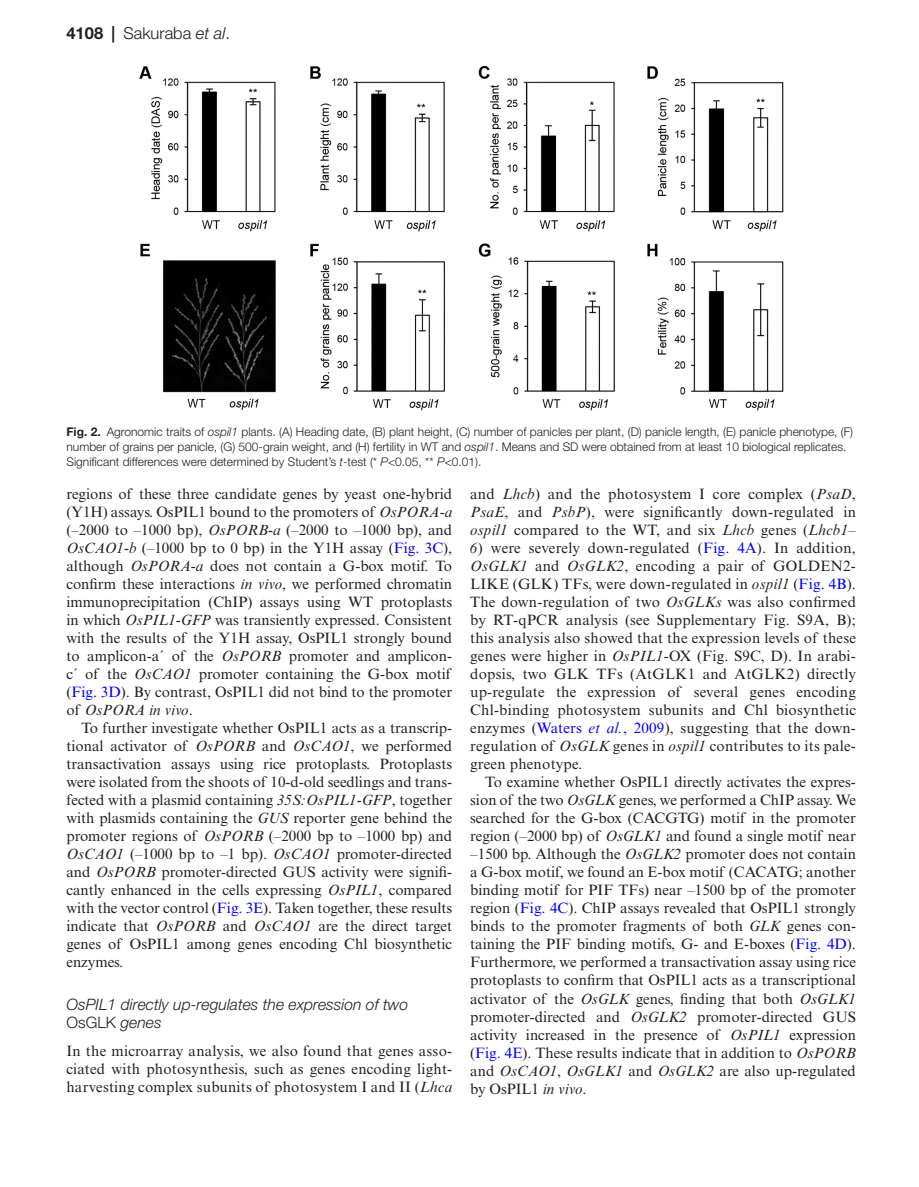
<style>
.page{position:relative;width:919px;height:1187px;background:#fff}
.page>*{position:absolute;margin:0;border:0;box-sizing:border-box;transform-origin:0 0}
.t1{font:300 16.5px "Helvetica Neue LT Std";color:#231f20}
.t2{font:italic 300 15.75px/18px "Helvetica Neue LT Std";color:#231f20}
.t3{font:15px/18px "Times New Roman MT Std";color:#231f20;text-align:justify}
.t4{font:300 12px/15px "Helvetica Neue LT Std";color:#231f20}
.s1{font-weight:700}
.s2{font-style:italic}
.s3{color:#00f}
.s4{font-style:normal}
.s5{font-style:italic;color:#00f}
</style>
<div class="page">
<img style="left:139px;top:65px;width:645px;height:346px">
<p class="t1" style="left:66px;top:23px;width:165px"><span class="s1">4108 |</span> Sakuraba <span class="s2">et al</span>.</p>
<p class="t4" style="left:66px;top:424px;width:788px"><span class="s1">Fig. 2.</span> Agronomic traits of <span class="s2">ospil1</span> plants. (A) Heading date, (B) plant height, (C) number of panicles per plant, (D) panicle length, (E) panicle phenotype, (F) number of grains per panicle, (G) 500-grain weight, and (H) fertility in WT and <span class="s2">ospil1</span>. Means and SD were obtained from at least 10 biological replicates.<br>Significant differences were determined by Student’s <span class="s2">t</span>-test (* <span class="s2">P</span>&lt;0.05, ** <span class="s2">P</span>&lt;0.01).</p>
<p class="t3" style="left:66px;top:485px;width:387px">regions of these three candidate genes by yeast one-hybrid (Y1H) assays. OsPIL1 bound to the promoters of <span class="s2">OsPORA-a </span>(–2000 to –1000 bp), <span class="s2">OsPORB-a</span> (–2000 to –1000 bp), and <span class="s2">OsCAO1-b</span> (–1000 bp to 0 bp) in the Y1H assay (<span class="s3">Fig. 3C</span>), although <span class="s2">OsPORA-a</span> does not contain a G-box motif. To confirm these interactions <span class="s2">in vivo</span>, we performed chromatin immunoprecipitation (ChIP) assays using WT protoplasts in which <span class="s2">OsPIL1-GFP</span> was transiently expressed. Consistent with the results of the Y1H assay, OsPIL1 strongly bound to amplicon-a´ of the <span class="s2">OsPORB</span> promoter and amplicon&shy;c´ of the <span class="s2">OsCAO1</span> promoter containing the G-box motif (<span class="s3">Fig. 3D</span>). By contrast, OsPIL1 did not bind to the promoter of <span class="s2">OsPORA in vivo</span>.</p>
<p class="t3" style="left:66px;top:719px;width:387px;text-indent:15px">To further investigate whether OsPIL1 acts as a transcrip&shy;tional activator of <span class="s2">OsPORB</span> and <span class="s2">OsCAO1</span>, we performed transactivation assays using rice protoplasts. Protoplasts were isolated from the shoots of 10-d-old seedlings and trans&shy;fected with a plasmid containing <span class="s2">35S:OsPIL1-GFP</span>, together with plasmids containing the <span class="s2">GUS</span> reporter gene behind the promoter regions of <span class="s2">OsPORB</span> (–2000 bp to –1000 bp) and <span class="s2">OsCAO1</span> (–1000 bp to –1 bp). <span class="s2">OsCAO1</span> promoter-directed and <span class="s2">OsPORB</span> promoter-directed GUS activity were signifi&shy;cantly enhanced in the cells expressing <span class="s2">OsPIL1</span>, compared with the vector control (<span class="s3">Fig. 3E</span>). Taken together, these results indicate that <span class="s2">OsPORB</span> and <span class="s2">OsCAO1</span> are the direct target genes of OsPIL1 among genes encoding Chl biosynthetic enzymes.</p>
<p class="t2" style="left:66px;top:994px;width:343px">OsPIL1 directly up-regulates the expression of two<br><span class="s4">OsGLK</span> genes</p>
<p class="t3" style="left:66px;top:1041px;width:387px">In the microarray analysis, we also found that genes asso&shy;ciated with photosynthesis, such as genes encoding light&shy;harvesting complex subunits of photosystem I and II (<span class="s2">Lhca</span></p>
<p class="t3" style="left:470px;top:485px;width:387px">and <span class="s2">Lhcb</span>) and the photosystem I core complex (<span class="s2">PsaD</span>, <span class="s2">PsaE</span>, and <span class="s2">PsbP</span>), were significantly down-regulated in <span class="s2">ospil1</span> compared to the WT, and six <span class="s2">Lhcb</span> genes (<span class="s2">Lhcb1</span>–</p>
<p class="t3" style="left:470px;top:539px;width:387px"><span class="s2">6</span>) were severely down-regulated (<span class="s3">Fig. 4A</span>). In addition, <span class="s2">OsGLK1</span> and <span class="s2">OsGLK2</span>, encoding a pair of GOLDEN2- LIKE (GLK) TFs, were down-regulated in <span class="s2">ospil1</span> (<span class="s3">Fig. 4B</span>).<br>The down-regulation of two <span class="s2">OsGLKs</span> was also confirmed by RT-qPCR analysis (see Supplementary Fig. S9A, B); this analysis also showed that the expression levels of these genes were higher in <span class="s2">OsPIL1</span>-OX (Fig. S9C, D). In arabi&shy;dopsis, two GLK TFs (AtGLK1 and AtGLK2) directly up-regulate the expression of several genes encoding Chl-binding photosystem subunits and Chl biosynthetic enzymes (<span class="s3">Waters</span> <span class="s5">et al.</span><span class="s3">, 2009</span>), suggesting that the down&shy;regulation of <span class="s2">OsGLK</span> genes in <span class="s2">ospil1</span> contributes to its pale&shy;green phenotype.</p>
<p class="t3" style="left:470px;top:773px;width:387px;text-indent:15px">To examine whether OsPIL1 directly activates the expres&shy;sion of the two <span class="s2">OsGLK</span> genes, we performed a ChIP assay. We searched for the G-box (CACGTG) motif in the promoter region (–2000 bp) of <span class="s2">OsGLK1</span> and found a single motif near –1500 bp. Although the <span class="s2">OsGLK2</span> promoter does not contain a G-box motif, we found an E-box motif (CACATG; another binding motif for PIF TFs) near –1500 bp of the promoter region (<span class="s3">Fig. 4C</span>). ChIP assays revealed that OsPIL1 strongly binds to the promoter fragments of both <span class="s2">GLK</span> genes con&shy;taining the PIF binding motifs, G- and E-boxes (<span class="s3">Fig. 4D</span>).<br>Furthermore, we performed a transactivation assay using rice protoplasts to confirm that OsPIL1 acts as a transcriptional activator of the <span class="s2">OsGLK</span> genes, finding that both <span class="s2">OsGLK1 </span>promoter-directed and <span class="s2">OsGLK2</span> promoter-directed GUS activity increased in the presence of <span class="s2">OsPIL1</span> expression (<span class="s3">Fig. 4E</span>). These results indicate that in addition to <span class="s2">OsPORB </span>and <span class="s2">OsCAO1</span>, <span class="s2">OsGLK1</span> and <span class="s2">OsGLK2</span> are also up-regulated by OsPIL1 <span class="s2">in vivo</span>.</p>
</div>
